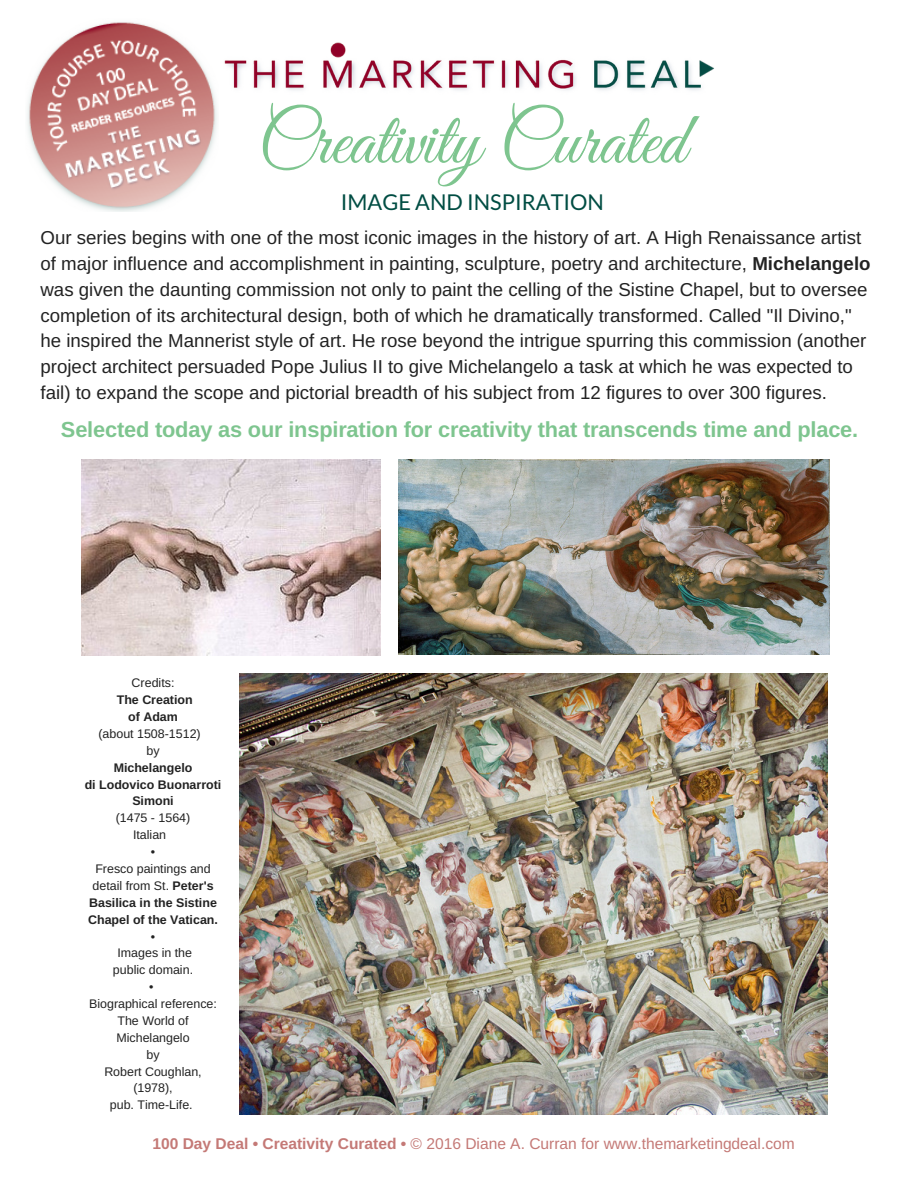
<style>
.page{position:relative;width:918px;height:1187px;background:#fff}
.page>*{position:absolute;margin:0;border:0;box-sizing:border-box;transform-origin:0 0}
.t1{font:74.7px "Great Vibes";color:#7ec58f}
.t2{font:700 21.75px "Arimo";letter-spacing:-.01em;color:#7ec58f}
.t3{font:21.75px "Lato";color:#004d43}
.t4{font:18.75px/25.8px "Arimo";color:#222}
.t5{font:15.6px "Arimo";color:#c47976}
.t6{font:12.45px/16.8px "Arimo";color:#222;text-align:center}
.t7{font:700 12.45px/16.8px "Arimo";color:#222;text-align:center}
.s1{font-weight:700}
</style>
<div class="page">
<img style="left:224px;top:42px;width:490px;height:48px">
<img style="left:398px;top:460px;width:431px;height:194px">
<img style="left:240px;top:674px;width:588px;height:440px">
<img style="left:81px;top:460px;width:299px;height:196px">
<img style="left:27px;top:22px;width:190px;height:189px">
<h1 class="t1" style="left:258px;top:99px;width:429px">Creativity Curated</h1>
<p class="t3" style="left:341px;top:189px;width:265px">IMAGE AND INSPIRATION</p>
<p class="t4" style="left:40px;top:224px;width:832px">Our series begins with one of the most iconic images in the history of art. A High Renaissance artist of major influence and accomplishment in painting, sculpture, poetry and architecture, <span class="s1">Michelangelo </span>was given the daunting commission not only to paint the celling of the Sistine Chapel, but to oversee completion of its architectural design, both of which he dramatically transformed. Called "Il Divino," he inspired the Mannerist style of art. He rose beyond the intrigue spurring this commission (another project architect persuaded Pope Julius II to give Michelangelo a task at which he was expected to fail) to expand the scope and pictorial breadth of his subject from 12 figures to over 300 figures.</p>
<p class="t2" style="left:61px;top:418px;width:799px">Selected today as our inspiration for creativity that transcends time and place.</p>
<p class="t6" style="left:132px;top:674px;width:44px">Credits:</p>
<p class="t7" style="left:117px;top:691px;width:77px">The Creation of Adam</p>
<p class="t6" style="left:98px;top:725px;width:104px">(about 1508-1512) by</p>
<p class="t7" style="left:85px;top:759px;width:138px">Michelangelo<br>di Lodovico Buonarroti<br>Simoni</p>
<p class="t6" style="left:88px;top:809px;width:131px">(1475 - 1564)<br>Italian<br>•<br>Fresco paintings and detail from St. <span class="s1">Peter's<br>Basilica in the Sistine<br>Chapel of the Vatican.</span></p>
<p class="t6" style="left:89px;top:927px;width:129px">•<br>Images in the<br>public domain.<br>•<br>Biographical reference:<br>The World of<br>Michelangelo<br>by<br>Robert Coughlan, (1978),<br>pub. Time-Life.</p>
<p class="t5" style="left:152px;top:1134px;width:644px"><span class="s1">100 Day Deal • Creativity Curated •</span> © 2016 Diane A. Curran for www.themarketingdeal.com</p>
</div>
